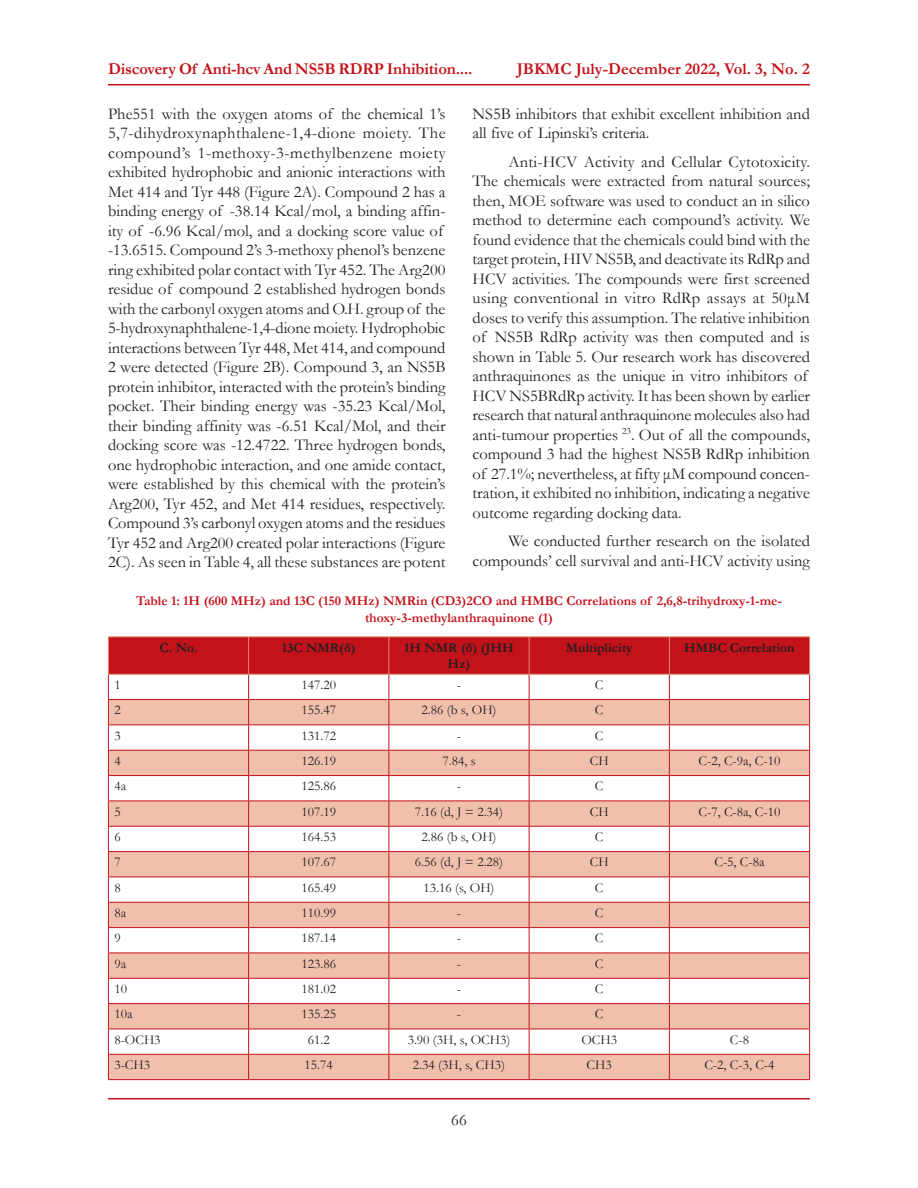
<style>
.page{position:relative;width:918px;height:1188px;background:#fff}
.page>*{position:absolute;margin:0;border:0;box-sizing:border-box;transform-origin:0 0}
.Body_text{font:16.5px/19.5px "Garamond";color:#231f20}
.t1{font:700 16.5px "Garamond";letter-spacing:-.01em;color:#c4121a}
.Table_Text{font:13.5px "Garamond";color:#231f20}
.Table_Heading{font:700 13.5px/16.5px "Garamond";color:#c4121a;text-align:center}
.Table_Text-2{font:700 13.5px/16.5px "Garamond";color:#231f20;text-align:center}
</style>
<div class="page">
<hr style="left:108px;top:84px;width:702px;height:2px;background:#c4121a">
<hr style="left:108px;top:1098px;width:702px;height:2px;background:#c4121a">
<hr style="left:108px;top:1079px;width:141px;height:1px;background:#c4121a">
<hr style="left:249px;top:1079px;width:140px;height:1px;background:#c4121a">
<hr style="left:389px;top:1079px;width:140px;height:1px;background:#c4121a">
<hr style="left:529px;top:1079px;width:140px;height:1px;background:#c4121a">
<svg style="left:108px;top:637px;width:702px;height:442px"></svg>
<hr style="left:669px;top:1079px;width:141px;height:1px;background:#c4121a">
<p class="t1" style="left:108px;top:58px;width:366px">Discovery Of Anti-hcv And NS5B RDRP Inhibition....</p>
<p class="t1" style="left:517px;top:58px;width:295px">JBKMC July-December 2022, Vol. 3, No. 2</p>
<p class="Body_text" style="left:108px;top:103px;width:339px">Phe551 with the oxygen atoms of the chemical 1’s 5,7-dihydroxynaphthalene-1,4-dione moiety. The compound’s 1-methoxy-3-methylbenzene moiety exhibited hydrophobic and anionic interactions with Met 414 and Tyr 448 (Figure 2A). Compound 2 has a binding energy of -38.14 Kcal/mol, a binding affin&shy;ity of -6.96 Kcal/mol, and a docking score value of -13.6515. Compound 2’s 3-methoxy phenol’s benzene ring exhibited polar contact with Tyr 452. The Arg200 residue of compound 2 established hydrogen bonds with the carbonyl oxygen atoms and O.H. group of the 5-hydroxynaphthalene-1,4-dione moiety. Hydrophobic interactions between Tyr 448, Met 414, and compound 2 were detected (Figure 2B). Compound 3, an NS5B protein inhibitor, interacted with the protein’s binding pocket. Their binding energy was -35.23 Kcal/Mol, their binding affinity was -6.51 Kcal/Mol, and their docking score was -12.4722. Three hydrogen bonds, one hydrophobic interaction, and one amide contact, were established by this chemical with the protein’s Arg200, Tyr 452, and Met 414 residues, respectively.<br>Compound 3’s carbonyl oxygen atoms and the residues Tyr 452 and Arg200 created polar interactions (Figure 2C). As seen in Table 4, all these substances are potent</p>
<p class="Body_text" style="left:472px;top:103px;width:339px">NS5B inhibitors that exhibit excellent inhibition and all five of Lipinski’s criteria.</p>
<p class="Body_text" style="left:472px;top:151px;width:339px;text-indent:36px">Anti-HCV Activity and Cellular Cytotoxicity.<br>The chemicals were extracted from natural sources; then, MOE software was used to conduct an in silico method to determine each compound’s activity. We found evidence that the chemicals could bind with the target protein, HIV NS5B, and deactivate its RdRp and HCV activities. The compounds were first screened using conventional in vitro RdRp assays at 50μM doses to verify this assumption. The relative inhibition of NS5B RdRp activity was then computed and is shown in Table 5. Our research work has discovered anthraquinones as the unique in vitro inhibitors of HCV NS5BRdRp activity. It has been shown by earlier research that natural anthraquinone molecules also had anti-tumour properties <sup>23</sup>. Out of all the compounds, compound 3 had the highest NS5B RdRp inhibition of 27.1%; nevertheless, at fifty μM compound concen&shy;tration, it exhibited no inhibition, indicating a negative outcome regarding docking data.</p>
<p class="Body_text" style="left:472px;top:531px;width:339px;text-align:right">We conducted further research on the isolated compounds’ cell survival and anti-HCV activity using</p>
<p class="Table_Heading" style="left:136px;top:593px;width:647px">Table 1: 1H (600 MHz) and 13C (150 MHz) NMRin (CD3)2CO and HMBC Correlations of 2,6,8-trihydroxy-1-me&shy;thoxy-3-methylanthraquinone (1)</p>
<p class="Table_Text-2" style="left:159px;top:639px;width:40px">C. No.</p>
<p class="Table_Text-2" style="left:282px;top:639px;width:75px">13C NMR(δ)</p>
<p class="Table_Text-2" style="left:404px;top:639px;width:111px">1H NMR (δ) (JHH<br>Hz)</p>
<p class="Table_Text-2" style="left:566px;top:639px;width:68px">Multiplicity</p>
<p class="Table_Text-2" style="left:684px;top:639px;width:112px">HMBC Correlation</p>
<p class="Table_Text" style="left:114px;top:676px;width:8px">1</p>
<p class="Table_Text" style="left:301px;top:676px;width:36px">147.20</p>
<p class="Table_Text" style="left:457px;top:676px;width:6px">-</p>
<p class="Table_Text" style="left:595px;top:676px;width:10px">C</p>
<p class="Table_Text" style="left:114px;top:701px;width:8px">2</p>
<p class="Table_Text" style="left:301px;top:701px;width:36px">155.47</p>
<p class="Table_Text" style="left:421px;top:701px;width:77px">2.86 (b s, OH)</p>
<p class="Table_Text" style="left:595px;top:701px;width:10px">C</p>
<p class="Table_Text" style="left:114px;top:726px;width:8px">3</p>
<p class="Table_Text" style="left:301px;top:726px;width:36px">131.72</p>
<p class="Table_Text" style="left:457px;top:726px;width:6px">-</p>
<p class="Table_Text" style="left:595px;top:726px;width:10px">C</p>
<p class="Table_Text" style="left:114px;top:752px;width:8px">4</p>
<p class="Table_Text" style="left:301px;top:752px;width:36px">126.19</p>
<p class="Table_Text" style="left:442px;top:752px;width:35px">7.84, s</p>
<p class="Table_Text" style="left:590px;top:752px;width:20px">CH</p>
<p class="Table_Text" style="left:699px;top:752px;width:83px">C-2, C-9a, C-10</p>
<p class="Table_Text" style="left:114px;top:777px;width:13px">4a</p>
<p class="Table_Text" style="left:301px;top:777px;width:36px">125.86</p>
<p class="Table_Text" style="left:457px;top:777px;width:6px">-</p>
<p class="Table_Text" style="left:595px;top:777px;width:10px">C</p>
<p class="Table_Text" style="left:114px;top:802px;width:8px">5</p>
<p class="Table_Text" style="left:301px;top:802px;width:36px">107.19</p>
<p class="Table_Text" style="left:415px;top:802px;width:90px">7.16 (d, J = 2.34)</p>
<p class="Table_Text" style="left:590px;top:802px;width:20px">CH</p>
<p class="Table_Text" style="left:699px;top:802px;width:83px">C-7, C-8a, C-10</p>
<p class="Table_Text" style="left:114px;top:828px;width:8px">6</p>
<p class="Table_Text" style="left:301px;top:828px;width:36px">164.53</p>
<p class="Table_Text" style="left:421px;top:828px;width:77px">2.86 (b s, OH)</p>
<p class="Table_Text" style="left:595px;top:828px;width:10px">C</p>
<p class="Table_Text" style="left:114px;top:853px;width:8px">7</p>
<p class="Table_Text" style="left:301px;top:853px;width:36px">107.67</p>
<p class="Table_Text" style="left:415px;top:853px;width:90px">6.56 (d, J = 2.28)</p>
<p class="Table_Text" style="left:590px;top:853px;width:20px">CH</p>
<p class="Table_Text" style="left:714px;top:853px;width:52px">C-5, C-8a</p>
<p class="Table_Text" style="left:114px;top:878px;width:8px">8</p>
<p class="Table_Text" style="left:301px;top:878px;width:36px">165.49</p>
<p class="Table_Text" style="left:423px;top:878px;width:73px">13.16 (s, OH)</p>
<p class="Table_Text" style="left:595px;top:878px;width:10px">C</p>
<p class="Table_Text" style="left:114px;top:904px;width:13px">8a</p>
<p class="Table_Text" style="left:301px;top:904px;width:36px">110.99</p>
<p class="Table_Text" style="left:457px;top:904px;width:6px">-</p>
<p class="Table_Text" style="left:595px;top:904px;width:10px">C</p>
<p class="Table_Text" style="left:114px;top:929px;width:8px">9</p>
<p class="Table_Text" style="left:301px;top:929px;width:36px">187.14</p>
<p class="Table_Text" style="left:457px;top:929px;width:6px">-</p>
<p class="Table_Text" style="left:595px;top:929px;width:10px">C</p>
<p class="Table_Text" style="left:114px;top:954px;width:13px">9a</p>
<p class="Table_Text" style="left:301px;top:954px;width:36px">123.86</p>
<p class="Table_Text" style="left:457px;top:954px;width:6px">-</p>
<p class="Table_Text" style="left:595px;top:954px;width:10px">C</p>
<p class="Table_Text" style="left:114px;top:980px;width:14px">10</p>
<p class="Table_Text" style="left:301px;top:980px;width:36px">181.02</p>
<p class="Table_Text" style="left:457px;top:980px;width:6px">-</p>
<p class="Table_Text" style="left:595px;top:980px;width:10px">C</p>
<p class="Table_Text" style="left:114px;top:1005px;width:20px">10a</p>
<p class="Table_Text" style="left:301px;top:1005px;width:36px">135.25</p>
<p class="Table_Text" style="left:457px;top:1005px;width:6px">-</p>
<p class="Table_Text" style="left:595px;top:1005px;width:10px">C</p>
<p class="Table_Text" style="left:114px;top:1030px;width:48px">8-OCH3</p>
<p class="Table_Text" style="left:308px;top:1030px;width:23px">61.2</p>
<p class="Table_Text" style="left:408px;top:1030px;width:104px">3.90 (3H, s, OCH3)</p>
<p class="Table_Text" style="left:581px;top:1030px;width:37px">OCH3</p>
<p class="Table_Text" style="left:730px;top:1030px;width:21px">C-8</p>
<p class="Table_Text" style="left:114px;top:1056px;width:37px">3-CH3</p>
<p class="Table_Text" style="left:305px;top:1056px;width:30px">15.74</p>
<p class="Table_Text" style="left:413px;top:1056px;width:94px">2.34 (3H, s, CH3)</p>
<p class="Table_Text" style="left:587px;top:1056px;width:27px">CH3</p>
<p class="Table_Text" style="left:704px;top:1056px;width:72px">C-2, C-3, C-4</p>
<p class="Body_text" style="left:451px;top:1110px;width:17px">66</p>
</div>
